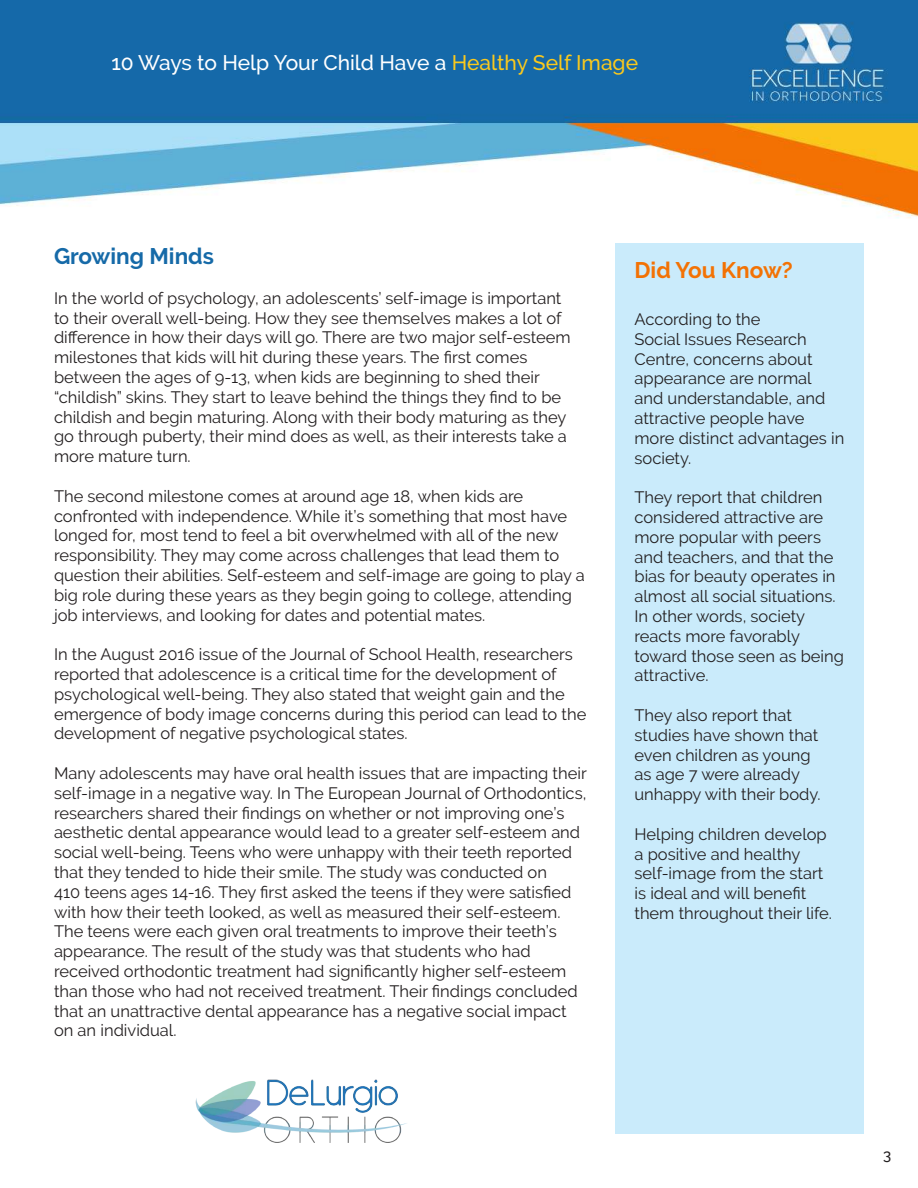
<style>
.page{position:relative;width:918px;height:1188px;background:#fff}
.page>*{position:absolute;margin:0;border:0;box-sizing:border-box;transform-origin:0 0}
.t1{font:700 22.5px "Raleway";color:#166aa8}
.t2{font:700 22.5px "Raleway";color:#f37204}
.t3{font:500 21px "Raleway";color:#fff}
.t4{font:16.5px/19.8px "Raleway";color:#231f20}
.t5{font:500 15px "Raleway";color:#231f20}
.s1{color:#fac91d}
</style>
<div class="page">
<img style="left:0;top:0;width:918px;height:1134px">
<div style="left:616px;top:243px;width:248px;height:891px;background:#caebfb"></div>
<img style="left:187px;top:1066px;width:230px;height:77px">
<p class="t3" style="left:111px;top:51px;width:528px">10 Ways to Help Your Child Have a <span class="s1">Healthy Self Image</span></p>
<h1 class="t1" style="left:54px;top:243px;width:161px">Growing Minds</h1>
<p class="t4" style="left:54px;top:288px;width:518px">In the world of psychology, an adolescents’ self-image is important to their overall well-being. How they see themselves makes a lot of difference in how their days will go. There are two major self-esteem milestones that kids will hit during these years. The first comes between the ages of 9-13, when kids are beginning to shed their “childish” skins. They start to leave behind the things they find to be childish and begin maturing. Along with their body maturing as they go through puberty, their mind does as well, as their interests take a more mature turn.</p>
<p class="t4" style="left:54px;top:486px;width:532px">The second milestone comes at around age 18, when kids are confronted with independence. While it’s something that most have longed for, most tend to feel a bit overwhelmed with all of the new responsibility. They may come across challenges that lead them to question their abilities. Self-esteem and self-image are going to play a big role during these years as they begin going to college, attending job interviews, and looking for dates and potential mates.</p>
<p class="t4" style="left:54px;top:644px;width:534px">In the August 2016 issue of the Journal of School Health, researchers reported that adolescence is a critical time for the development of psychological well-being. They also stated that weight gain and the emergence of body image concerns during this period can lead to the development of negative psychological states.</p>
<p class="t4" style="left:54px;top:763px;width:534px">Many adolescents may have oral health issues that are impacting their self-image in a negative way. In The European Journal of Orthodontics, researchers shared their findings on whether or not improving one’s aesthetic dental appearance would lead to a greater self-esteem and social well-being. Teens who were unhappy with their teeth reported that they tended to hide their smile. The study was conducted on<br>410 teens ages 14-16. They first asked the teens if they were satisfied with how their teeth looked, as well as measured their self-esteem.<br>The teens were each given oral treatments to improve their teeth’s appearance. The result of the study was that students who had received orthodontic treatment had significantly higher self-esteem than those who had not received treatment. Their findings concluded that an unattractive dental appearance has a negative social impact on an individual.</p>
<h1 class="t2" style="left:634px;top:257px;width:160px">Did You Know?</h1>
<p class="t4" style="left:634px;top:309px;width:211px">According to the<br>Social Issues Research<br>Centre, concerns about appearance are normal and understandable, and attractive people have more distinct advantages in society.</p>
<p class="t4" style="left:634px;top:487px;width:211px">They report that children considered attractive are more popular with peers and teachers, and that the bias for beauty operates in almost all social situations.<br>In other words, society reacts more favorably toward those seen as being attractive.</p>
<p class="t4" style="left:634px;top:705px;width:188px">They also report that studies have shown that even children as young as age 7 were already unhappy with their body.</p>
<p class="t4" style="left:634px;top:824px;width:199px">Helping children develop a positive and healthy self-image from the start is ideal and will benefit them throughout their life.</p>
<p class="t5" style="left:883px;top:1146px;width:10px">3</p>
</div>
